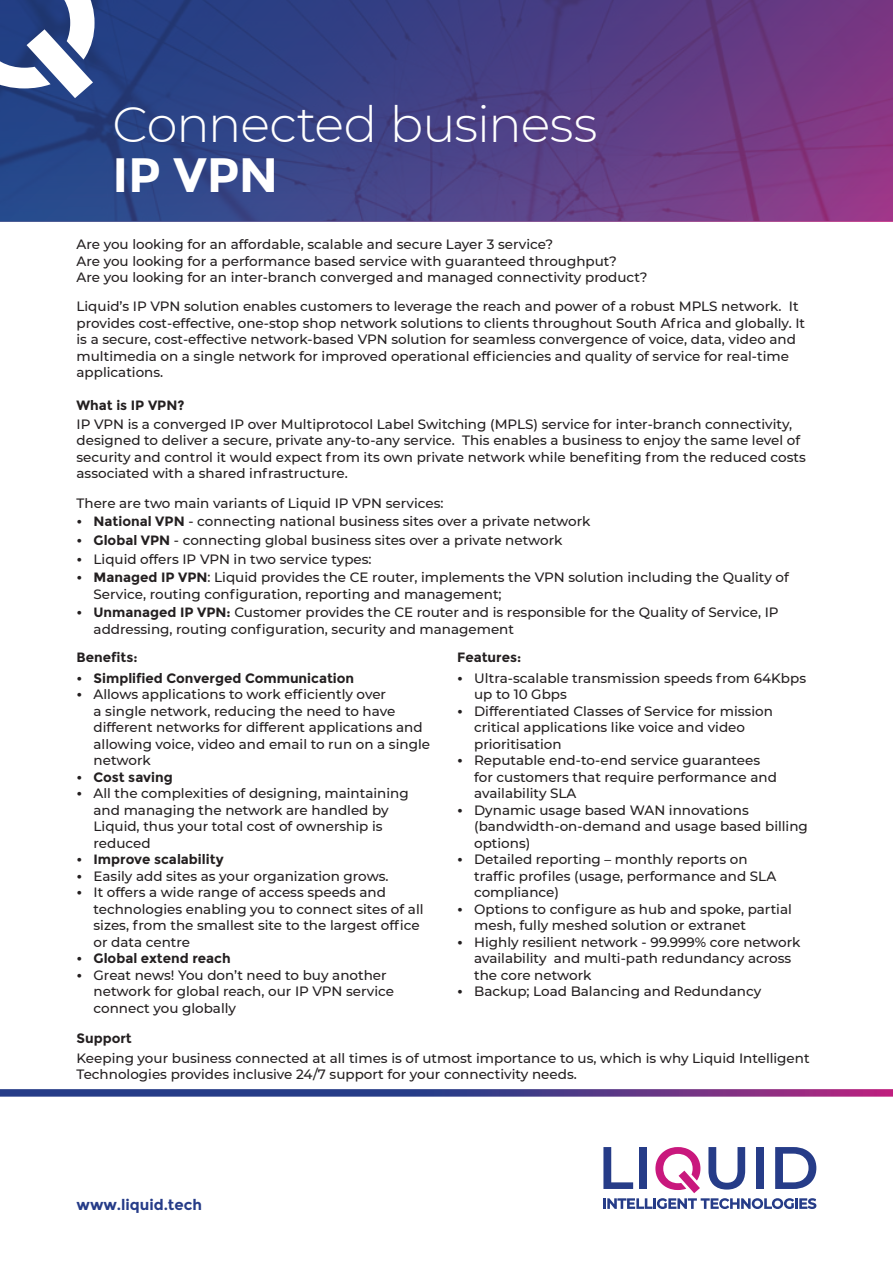
<style>
.page{position:relative;width:893px;height:1263px;background:#fff}
.page>*{position:absolute;margin:0;border:0;box-sizing:border-box;transform-origin:0 0}
.t1{font:300 49.5px "Montserrat";letter-spacing:-.02em;color:#fff}
.t2{font:700 48.3px "Montserrat";color:#fff}
.t3{font:700 15px "Montserrat";color:#263c88}
.t4{font:500 13.5px/16.5px "Montserrat";color:#231f20}
.t5{font:700 13.5px "Montserrat";color:#231f20}
.s1{font-weight:700}
</style>
<div class="page">
<svg style="left:0;top:0;width:893px;height:221px;background:#4b3f85"></svg>
<svg style="left:0;top:0;width:95px;height:98px"></svg>
<svg style="left:603px;top:1147px;width:213px;height:62px"></svg>
<svg style="left:0;top:1089px;width:893px;height:8px;background:#55438d"></svg>
<h1 class="t1" style="left:113px;top:91px;width:486px">Connected business</h1>
<h2 class="t2" style="left:113px;top:146px;width:167px">IP VPN</h2>
<p class="t4" style="left:77px;top:235px;width:572px">Are you looking for an affordable, scalable and secure Layer 3 service?<br>Are you looking for a performance based service with guaranteed throughput?<br>Are you looking for an inter-branch converged and managed connectivity product?</p>
<p class="t4" style="left:77px;top:298px;width:730px">Liquid’s IP VPN solution enables customers to leverage the reach and power of a robust MPLS network. It provides cost-effective, one-stop shop network solutions to clients throughout South Africa and globally. It is a secure, cost-effective network-based VPN solution for seamless convergence of voice, data, video and multimedia on a single network for improved operational efficiencies and quality of service for real-time applications.</p>
<p class="t5" style="left:77px;top:397px;width:110px">What is IP VPN?</p>
<p class="t4" style="left:77px;top:415px;width:731px">IP VPN is a converged IP over Multiprotocol Label Switching (MPLS) service for inter-branch connectivity, designed to deliver a secure, private any-to-any service. This enables a business to enjoy the same level of security and control it would expect from its own private network while benefiting from the reduced costs associated with a shared infrastructure.</p>
<p class="t4" style="left:77px;top:494px;width:369px">There are two main variants of Liquid IP VPN services:</p>
<p class="t4" style="left:77px;top:513px;width:515px"><span class="s1">• National VPN</span> - connecting national business sites over a private network</p>
<p class="t4" style="left:77px;top:531px;width:487px"><span class="s1">• Global VPN</span> - connecting global business sites over a private network</p>
<p class="t4" style="left:77px;top:550px;width:297px"><span class="s1">•</span> Liquid offers IP VPN in two service types:</p>
<p class="t4" style="left:94px;top:569px;width:697px;text-indent:-17px"><span class="s1">• Managed IP VPN</span>: Liquid provides the CE router, implements the VPN solution including the Quality of<br>Service, routing configuration, reporting and management;</p>
<p class="t4" style="left:94px;top:604px;width:687px;text-indent:-17px"><span class="s1">• Unmanaged IP VPN:</span> Customer provides the CE router and is responsible for the Quality of Service, IP addressing, routing configuration, security and management</p>
<p class="t5" style="left:77px;top:649px;width:63px">Benefits:</p>
<p class="t5" style="left:77px;top:670px;width:279px">• Simplified Converged Communication</p>
<p class="t4" style="left:94px;top:686px;width:338px;text-indent:-17px"><span class="s1">•</span> Allows applications to work efficiently over<br>a single network, reducing the need to have different networks for different applications and allowing voice, video and email to run on a single network</p>
<p class="t5" style="left:77px;top:769px;width:98px">• Cost saving</p>
<p class="t4" style="left:94px;top:785px;width:317px;text-indent:-17px"><span class="s1">•</span> All the complexities of designing, maintaining and managing the network are handled by Liquid, thus your total cost of ownership is reduced</p>
<p class="t5" style="left:77px;top:851px;width:149px">• Improve scalability</p>
<p class="t4" style="left:77px;top:867px;width:313px"><span class="s1">•</span> Easily add sites as your organization grows.</p>
<p class="t4" style="left:94px;top:884px;width:331px;text-indent:-17px"><span class="s1">•</span> It offers a wide range of access speeds and technologies enabling you to connect sites of all sizes, from the smallest site to the largest office or data centre</p>
<p class="t5" style="left:77px;top:950px;width:156px">• Global extend reach</p>
<p class="t4" style="left:94px;top:966px;width:302px;text-indent:-17px"><span class="s1">•</span> Great news! You don’t need to buy another network for global reach, our IP VPN service connect you globally</p>
<p class="t5" style="left:457px;top:649px;width:66px">Features:</p>
<p class="t4" style="left:474px;top:669px;width:333px;text-indent:-17px"><span class="s1">•</span> Ultra-scalable transmission speeds from 64Kbps up to 10 Gbps</p>
<p class="t4" style="left:474px;top:702px;width:300px;text-indent:-17px"><span class="s1">•</span> Differentiated Classes of Service for mission critical applications like voice and video prioritisation</p>
<p class="t4" style="left:474px;top:752px;width:304px;text-indent:-17px"><span class="s1">•</span> Reputable end-to-end service guarantees for customers that require performance and availability SLA</p>
<p class="t4" style="left:474px;top:801px;width:335px;text-indent:-17px"><span class="s1">•</span> Dynamic usage based WAN innovations (bandwidth-on-demand and usage based billing options)</p>
<p class="t4" style="left:474px;top:851px;width:304px;text-indent:-17px"><span class="s1">•</span> Detailed reporting – monthly reports on traffic profiles (usage, performance and SLA compliance)</p>
<p class="t4" style="left:474px;top:900px;width:319px;text-indent:-17px"><span class="s1">•</span> Options to configure as hub and spoke, partial mesh, fully meshed solution or extranet</p>
<p class="t4" style="left:474px;top:933px;width:328px;text-indent:-17px"><span class="s1">•</span> Highly resilient network - 99.999% core network availability and multi-path redundancy across the core network</p>
<p class="t4" style="left:457px;top:982px;width:306px"><span class="s1">•</span> Backup; Load Balancing and Redundancy</p>
<p class="t5" style="left:77px;top:1030px;width:57px">Support</p>
<p class="t4" style="left:77px;top:1050px;width:735px">Keeping your business connected at all times is of utmost importance to us, which is why Liquid Intelligent<br>Technologies provides inclusive 24/7 support for your connectivity needs.</p>
<p class="t3" style="left:77px;top:1196px;width:127px">www.liquid.tech</p>
</div>
